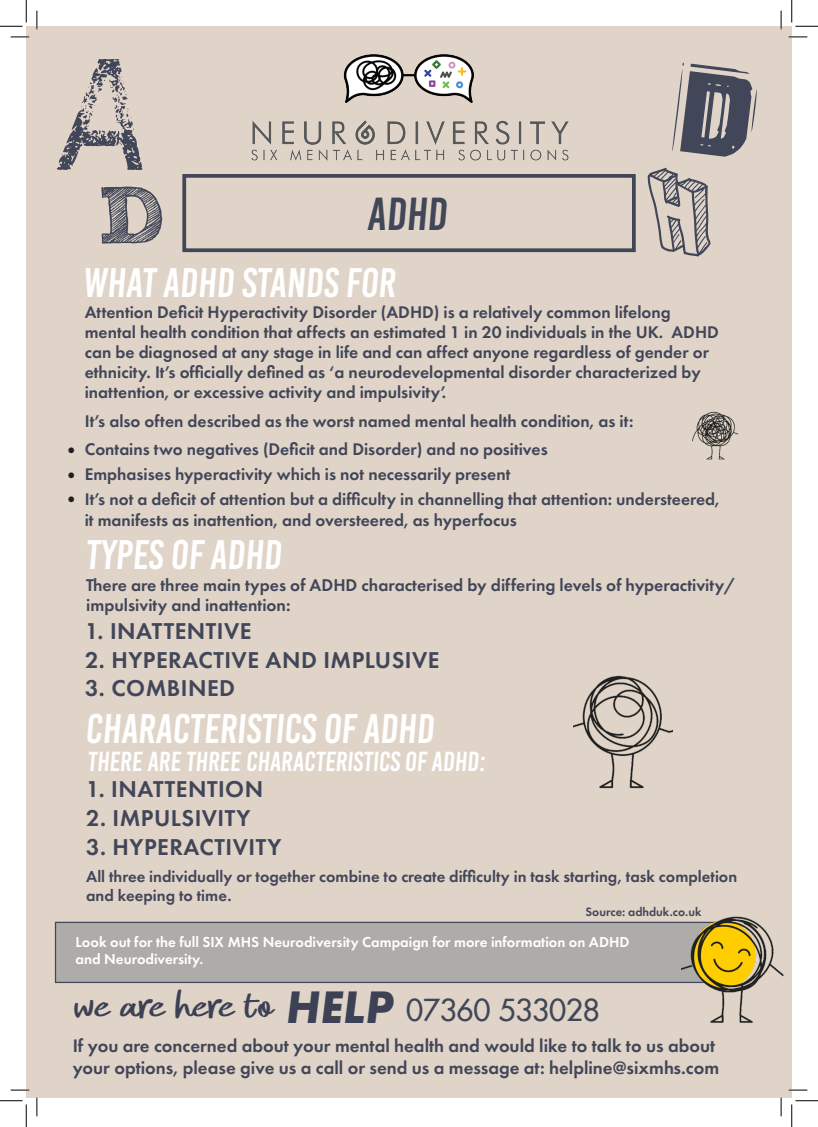
<style>
.page{position:relative;width:818px;height:1127px;background:#fff}
.page>*{position:absolute;margin:0;border:0;box-sizing:border-box;transform-origin:0 0}
.t1{font:155.62px "Destroyed Aero";color:#414658}
.t2{font:110.62px "From Cartoon Blocks";color:#414658}
.t3{font:700 81px "freeversion Sketch Block";color:#414658}
.t4{font:46.25px "Bebas Kai";color:#414658}
.t5{font:42px "Santan Kelapa";color:#3d4155}
.t6{font:41.25px "Bebas Kai";color:#fff}
.t7{font:500 29.62px "Futura";letter-spacing:-.01em;color:#414658}
.t8{font:27.5px "Bebas Kai";color:#fff}
.t9{font:600 23.75px "Futura PT";letter-spacing:.02em;color:#414658}
.t10{font:21.62px "Minion Pro";color:#231f20}
.t11{font:600 18.75px/21.2px "Futura PT";color:#414658}
.t12{font:600 17.62px/20px "Futura PT";color:#414658}
.t13{font:600 17.5px/20px "Futura PT";color:#414658}
.t14{font:600 16.62px/18.8px "Futura PT";color:#414658}
.t15{font:600 15px "Futura PT";color:#fff}
.t16{font:600 12.5px "Futura PT";color:#414658}
.s1{font-family:"Futura TOT Bold Obli";font-size:47.25px}
</style>
<div class="page">
<div style="left:26px;top:26px;width:766px;height:1071px;background:#e0d4c8"></div>
<img style="left:251px;top:120px;width:318px;height:41px">
<div style="left:182px;top:174px;width:454px;height:78px;border:4px solid #414658"></div>
<img style="left:573px;top:675px;width:99px;height:114px">
<img style="left:692px;top:411px;width:46px;height:49px">
<img style="left:343px;top:54px;width:131px;height:49px">
<div style="left:55px;top:921px;width:673px;height:61px;background:#aeaca8;border:1px solid #414658"></div>
<img style="left:681px;top:916px;width:103px;height:107px">
<svg style="left:11px;top:36px;width:18px;height:2px"></svg>
<svg style="left:788px;top:36px;width:19px;height:2px"></svg>
<svg style="left:11px;top:1089px;width:18px;height:1px"></svg>
<svg style="left:788px;top:1089px;width:19px;height:1px"></svg>
<svg style="left:36px;top:11px;width:2px;height:18px"></svg>
<svg style="left:36px;top:1097px;width:2px;height:18px"></svg>
<svg style="left:780px;top:11px;width:2px;height:18px"></svg>
<svg style="left:780px;top:1097px;width:2px;height:18px"></svg>
<svg style="left:0;top:0;width:27px;height:27px"></svg>
<svg style="left:0;top:1100px;width:27px;height:26px"></svg>
<svg style="left:791px;top:0;width:27px;height:27px"></svg>
<svg style="left:791px;top:1100px;width:27px;height:26px"></svg>
<p class="t1" style="left:52px;top:44px;width:110px">A</p>
<p class="t3" style="left:97px;top:185px;width:70px">D</p>
<p class="t2" style="left:646px;top:158px;width:68px">H</p>
<p class="t4" style="left:367px;top:189px;width:86px">ADHD</p>
<p class="t6" style="left:82px;top:260px;width:318px">WHAT ADHD STANDS FOR</p>
<p class="t13" style="left:85px;top:302px;width:587px">Attention Deficit Hyperactivity Disorder (ADHD) is a relatively common lifelong</p>
<p class="t13" style="left:85px;top:322px;width:636px">mental health condition that affects an estimated 1 in 20 individuals in the UK. ADHD can be diagnosed at any stage in life and can affect anyone regardless of gender or ethnicity. It’s officially defined as ‘a neurodevelopmental disorder characterized by inattention, or excessive activity and impulsivity’.</p>
<p class="t13" style="left:85px;top:410px;width:550px">It’s also often described as the worst named mental health condition, as it:</p>
<p class="t13" style="left:85px;top:439px;width:464px">Contains two negatives (Deficit and Disorder) and no positives</p>
<p class="t13" style="left:85px;top:464px;width:427px">Emphasises hyperactivity which is not necessarily present</p>
<p class="t13" style="left:85px;top:489px;width:636px">It’s not a deficit of attention but a difficulty in channelling that attention: understeered, it manifests as inattention, and oversteered, as hyperfocus</p>
<p class="t10" style="left:67px;top:433px;width:10px">•</p>
<p class="t10" style="left:67px;top:458px;width:10px">•</p>
<p class="t10" style="left:67px;top:482px;width:10px">•</p>
<p class="t6" style="left:85px;top:532px;width:202px">TYPES OF ADHD</p>
<p class="t12" style="left:86px;top:575px;width:651px">There are three main types of ADHD characterised by differing levels of hyperactivity/ impulsivity and inattention:</p>
<p class="t9" style="left:85px;top:616px;width:168px">1. INATTENTIVE</p>
<p class="t9" style="left:85px;top:644px;width:356px">2. HYPERACTIVE AND IMPLUSIVE</p>
<p class="t9" style="left:85px;top:673px;width:152px">3. COMBINED</p>
<p class="t6" style="left:85px;top:706px;width:354px">CHARACTERISTiCS OF ADHD</p>
<p class="t8" style="left:87px;top:746px;width:402px">THERE ARE THREE CHARACTERISTICS OF ADHD:</p>
<p class="t9" style="left:86px;top:774px;width:179px">1. INATTENTION</p>
<p class="t9" style="left:86px;top:803px;width:166px">2. IMPULSIVITY</p>
<p class="t9" style="left:86px;top:831px;width:197px">3. HYPERACTIVITY</p>
<p class="t14" style="left:86px;top:866px;width:652px">All three individually or together combine to create difficulty in task starting, task completion and keeping to time.</p>
<p class="t16" style="left:586px;top:903px;width:117px">Source: adhduk.co.uk</p>
<p class="t15" style="left:76px;top:932px;width:555px">Look out for the full SIX MHS Neurodiversity Campaign for more information on ADHD</p>
<p class="t15" style="left:76px;top:949px;width:129px">and Neurodiversity.</p>
<p class="t5" style="left:74px;top:987px;width:321px">we are here to <span class="s1">HELP</span></p>
<p class="t7" style="left:406px;top:991px;width:195px">07360 533028</p>
<p class="t11" style="left:73px;top:1034px;width:648px">If you are concerned about your mental health and would like to talk to us about your options, please give us a call or send us a message at: helpline@sixmhs.com</p>
</div>
